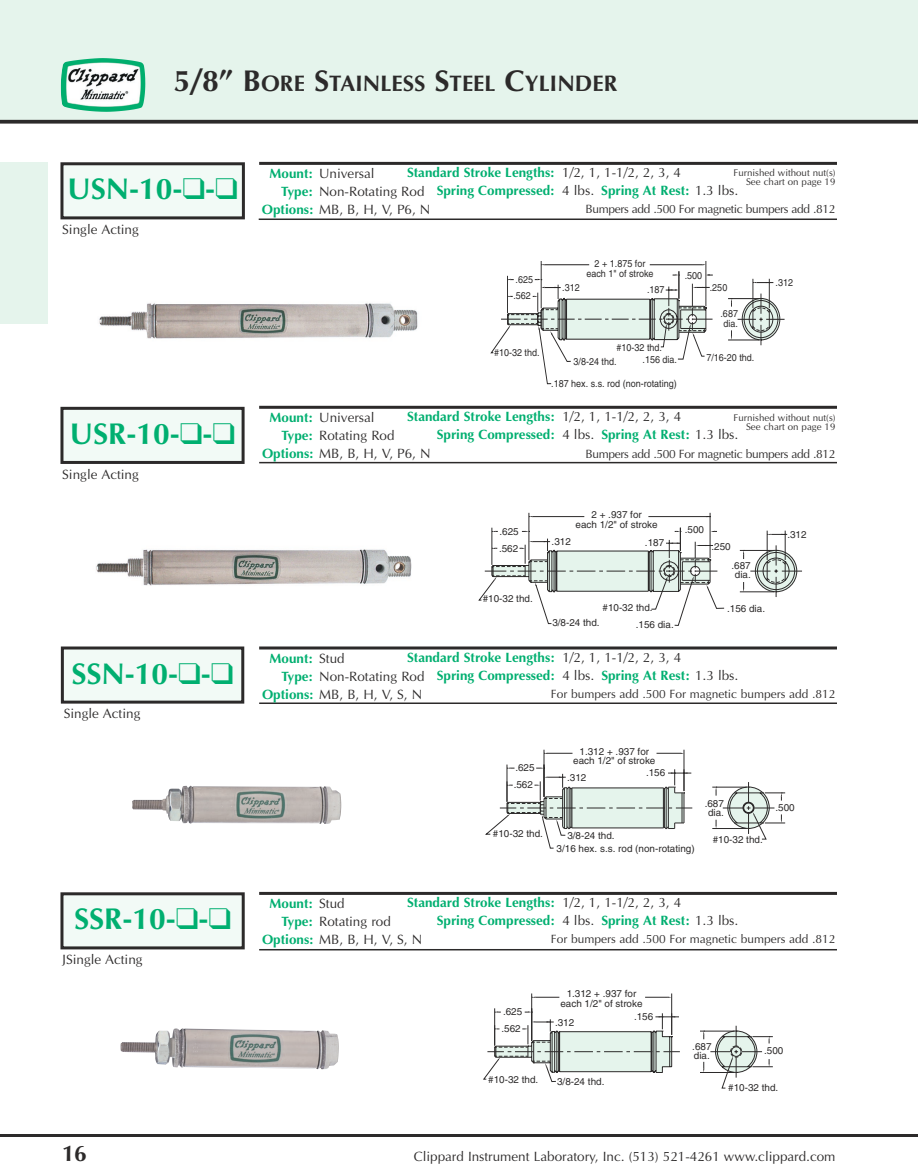
<style>
.page{position:relative;width:918px;height:1173px;background:#fff}
.page>*{position:absolute;margin:0;border:0;box-sizing:border-box;transform-origin:0 0}
.t1{font:700 30px "Optima";color:#00af70}
.t2{font:700 22.5px "Optima";color:#2c2a2a}
.t3{font:700 13.5px/18px "Optima";color:#00af70}
.t4{font:13.5px "Optima";color:#2c2a2a}
.t5{font:12px "Optima";color:#2c2a2a}
.t6{font:12px "Optima";letter-spacing:-.03em;color:#2c2a2a}
.t7{font:9.9px/9.1px "Helvetica";color:#2c2a2a;text-align:center}
.t8{font:9.9px/9.9px "Helvetica";color:#2c2a2a;text-align:center;scale:.91 1}
.t9{font:9.75px/9px "Optima";color:#2c2a2a;text-align:right}
.s1{font-size:30px}
.s2{font-weight:400;color:#2c2a2a}
.s3{font-weight:700;color:#00af70}
</style>
<div class="page">
<div style="left:0;top:0;width:918px;height:121px;background:#e5f4ec"></div>
<svg style="left:0;top:120px;width:918px;height:4px;fill:#2c2a2a"></svg>
<img style="left:61px;top:58px;width:84px;height:54px">
<hr style="left:0;top:1134px;width:918px;height:3px;background:#2c2a2a">
<div style="left:0;top:162px;width:47px;height:162px;background:#e5f4ec"></div>
<div style="left:62px;top:164px;width:181px;height:54px;background:#f2faf6"></div>
<div style="left:60px;top:162px;width:185px;height:57px;border:3px solid #2c2a2a"></div>
<hr style="left:259px;top:162px;width:578px;height:3px;background:#2c2a2a">
<hr style="left:706px;top:261px;width:1px;height:45px;background:#2c2a2a">
<hr style="left:541px;top:261px;width:1px;height:47px;background:#2c2a2a">
<hr style="left:650px;top:264px;width:53px;height:1px;background:#2c2a2a">
<hr style="left:545px;top:264px;width:44px;height:1px;background:#2c2a2a">
<svg style="left:490px;top:271px;width:295px;height:113px"></svg>
<hr style="left:259px;top:219px;width:578px;height:1px;background:#2c2a2a">
<div style="left:62px;top:408px;width:181px;height:54px;background:#f2faf6"></div>
<div style="left:60px;top:407px;width:185px;height:57px;border:3px solid #2c2a2a"></div>
<hr style="left:259px;top:406px;width:578px;height:3px;background:#2c2a2a">
<hr style="left:710px;top:513px;width:1px;height:45px;background:#2c2a2a">
<hr style="left:529px;top:513px;width:1px;height:47px;background:#2c2a2a">
<hr style="left:648px;top:516px;width:63px;height:1px;background:#2c2a2a">
<hr style="left:533px;top:516px;width:51px;height:1px;background:#2c2a2a">
<svg style="left:478px;top:527px;width:324px;height:99px"></svg>
<hr style="left:259px;top:462px;width:578px;height:1px;background:#2c2a2a">
<div style="left:62px;top:648px;width:181px;height:54px;background:#f2faf6"></div>
<div style="left:61px;top:647px;width:183px;height:57px;border:3px solid #2c2a2a"></div>
<svg style="left:259px;top:646px;width:578px;height:4px"></svg>
<hr style="left:684px;top:750px;width:1px;height:41px;background:#2c2a2a">
<hr style="left:544px;top:750px;width:1px;height:47px;background:#2c2a2a">
<svg style="left:657px;top:753px;width:27px;height:1px"></svg>
<svg style="left:544px;top:753px;width:29px;height:1px"></svg>
<hr style="left:507px;top:765px;width:1px;height:37px;background:#2c2a2a">
<hr style="left:712px;top:828px;width:35px;height:1px;background:#2c2a2a">
<hr style="left:712px;top:787px;width:35px;height:1px;background:#2c2a2a">
<svg style="left:715px;top:820px;width:2px;height:8px"></svg>
<svg style="left:715px;top:787px;width:2px;height:9px"></svg>
<svg style="left:723px;top:782px;width:62px;height:58px"></svg>
<svg style="left:485px;top:768px;width:207px;height:81px"></svg>
<hr style="left:259px;top:703px;width:578px;height:1px;background:#2c2a2a">
<div style="left:62px;top:894px;width:181px;height:54px;background:#f2faf6"></div>
<div style="left:60px;top:892px;width:185px;height:57px;border:3px solid #2c2a2a"></div>
<hr style="left:259px;top:892px;width:578px;height:3px;background:#2c2a2a">
<hr style="left:671px;top:993px;width:1px;height:42px;background:#2c2a2a">
<hr style="left:531px;top:993px;width:1px;height:48px;background:#2c2a2a">
<svg style="left:645px;top:997px;width:27px;height:1px"></svg>
<svg style="left:532px;top:997px;width:27px;height:1px"></svg>
<hr style="left:494px;top:1008px;width:1px;height:38px;background:#2c2a2a">
<svg style="left:483px;top:1011px;width:290px;height:78px"></svg>
<hr style="left:259px;top:949px;width:578px;height:1px;background:#2c2a2a">
<img style="left:99px;top:303px;width:319px;height:36px">
<img style="left:96px;top:549px;width:316px;height:37px">
<img style="left:132px;top:786px;width:209px;height:38px">
<img style="left:121px;top:1028px;width:218px;height:41px">
<h2 class="t2" style="left:174px;top:74px;width:445px"><span class="s1">5/8” B</span>ORE <span class="s1">S</span>TAINLESS <span class="s1">S</span>TEEL <span class="s1">C</span>YLINDER</h2>
<h1 class="t1" style="left:67px;top:177px;width:172px">USN-10-❑-❑</h1>
<p class="t4" style="left:62px;top:224px;width:78px">Single Acting</p>
<h1 class="t1" style="left:70px;top:421px;width:167px">USR-10-❑-❑</h1>
<p class="t4" style="left:62px;top:469px;width:78px">Single Acting</p>
<h1 class="t1" style="left:71px;top:661px;width:164px">SSN-10-❑-❑</h1>
<p class="t4" style="left:64px;top:708px;width:78px">Single Acting</p>
<h1 class="t1" style="left:74px;top:907px;width:159px">SSR-10-❑-❑</h1>
<p class="t4" style="left:62px;top:953px;width:82px">JSingle Acting</p>
<p class="t3" style="left:437px;top:165px;width:303px;text-indent:-30px">Standard Stroke Lengths: <span class="s2">1/2, 1, 1-1/2, 2, 3, 4<br></span>Spring Compressed: <span class="s2">4 lbs.</span> Spring At Rest: <span class="s2">1.3 lbs.</span></p>
<p class="t4" style="left:270px;top:168px;width:107px"><span class="s3">Mount:</span> Universal</p>
<p class="t4" style="left:281px;top:186px;width:145px"><span class="s3">Type:</span> Non-Rotating Rod</p>
<p class="t4" style="left:262px;top:204px;width:170px"><span class="s3">Options:</span> MB, B, H, V, P6, N</p>
<p class="t9" style="left:734px;top:169px;width:103px">Furnished without nut(s)<br>See chart on page 19</p>
<p class="t6" style="left:586px;top:204px;width:252px">Bumpers add .500 For magnetic bumpers add .812</p>
<p class="t8" style="left:513px;top:272px;width:23px;line-height:16.5px;text-align:left">.625 .562</p>
<p class="t8" style="left:494px;top:349px;width:52px">#10-32 thd.</p>
<p class="t8" style="left:586px;top:260px;width:75px">2 + 1.875 for each 1" of stroke</p>
<p class="t8" style="left:562px;top:283px;width:21px">.312</p>
<p class="t8" style="left:647px;top:285px;width:21px">.187</p>
<p class="t8" style="left:617px;top:344px;width:52px">#10-32 thd.</p>
<p class="t8" style="left:574px;top:357px;width:49px">3/8-24 thd.</p>
<p class="t8" style="left:643px;top:356px;width:39px">.156 dia.</p>
<p class="t8" style="left:551px;top:380px;width:139px">.187 hex. s.s. rod (non-rotating)</p>
<p class="t8" style="left:685px;top:271px;width:21px">.500</p>
<p class="t8" style="left:710px;top:284px;width:21px">.250</p>
<p class="t8" style="left:720px;top:310px;width:21px">.687 dia.</p>
<p class="t8" style="left:706px;top:353px;width:54px">7/16-20 thd.</p>
<p class="t8" style="left:776px;top:279px;width:21px">.312</p>
<p class="t3" style="left:437px;top:409px;width:303px;text-indent:-30px">Standard Stroke Lengths: <span class="s2">1/2, 1, 1-1/2, 2, 3, 4<br></span>Spring Compressed: <span class="s2">4 lbs.</span> Spring At Rest: <span class="s2">1.3 lbs.</span></p>
<p class="t4" style="left:270px;top:411px;width:107px"><span class="s3">Mount:</span> Universal</p>
<p class="t4" style="left:281px;top:429px;width:115px"><span class="s3">Type:</span> Rotating Rod</p>
<p class="t4" style="left:262px;top:447px;width:170px"><span class="s3">Options:</span> MB, B, H, V, P6, N</p>
<p class="t9" style="left:734px;top:414px;width:103px">Furnished without nut(s)<br>See chart on page 19</p>
<p class="t6" style="left:586px;top:449px;width:252px">Bumpers add .500 For magnetic bumpers add .812</p>
<p class="t7" style="left:576px;top:511px;width:84px;line-height:9.9px">2 + .937 for<br>each 1/2" of stroke</p>
<p class="t7" style="left:499px;top:524px;width:21px;line-height:17px;text-align:left">.625 .562</p>
<p class="t7" style="left:552px;top:537px;width:21px">.312</p>
<p class="t7" style="left:645px;top:539px;width:21px">.187</p>
<p class="t7" style="left:483px;top:595px;width:52px">#10-32 thd.</p>
<p class="t7" style="left:636px;top:601px;width:39px;line-height:16.4px;text-align:left;text-indent:-33px">#10-32 thd. .156 dia.</p>
<p class="t7" style="left:552px;top:619px;width:49px">3/8-24 thd.</p>
<p class="t7" style="left:685px;top:526px;width:21px">.500</p>
<p class="t7" style="left:711px;top:543px;width:21px">.250</p>
<p class="t7" style="left:732px;top:562px;width:21px">.687 dia.</p>
<p class="t7" style="left:727px;top:605px;width:39px">.156 dia.</p>
<p class="t7" style="left:787px;top:531px;width:21px">.312</p>
<p class="t3" style="left:437px;top:650px;width:303px;text-indent:-30px">Standard Stroke Lengths: <span class="s2">1/2, 1, 1-1/2, 2, 3, 4<br></span>Spring Compressed: <span class="s2">4 lbs.</span> Spring At Rest: <span class="s2">1.3 lbs.</span></p>
<p class="t3" style="left:270px;top:650px;width:77px">Mount: <span class="s2">Stud</span></p>
<p class="t4" style="left:281px;top:670px;width:145px"><span class="s3">Type:</span> Non-Rotating Rod</p>
<p class="t4" style="left:262px;top:688px;width:162px"><span class="s3">Options:</span> MB, B, H, V, S, N</p>
<p class="t5" style="left:551px;top:689px;width:286px">For bumpers add .500 For magnetic bumpers add .812</p>
<p class="t7" style="left:573px;top:748px;width:84px">1.312 + .937 for each 1/2" of stroke</p>
<p class="t7" style="left:514px;top:760px;width:22px;line-height:17.1px;text-align:left">.625 .562</p>
<p class="t7" style="left:567px;top:774px;width:21px">.312</p>
<p class="t7" style="left:646px;top:769px;width:21px">.156</p>
<p class="t7" style="left:493px;top:830px;width:52px">#10-32 thd.</p>
<p class="t7" style="left:567px;top:832px;width:49px">3/8-24 thd.</p>
<p class="t7" style="left:557px;top:845px;width:140px">3/16 hex. s.s. rod (non-rotating)</p>
<p class="t7" style="left:705px;top:800px;width:21px">.687 dia.</p>
<p class="t7" style="left:713px;top:836px;width:52px">#10-32 thd.</p>
<p class="t7" style="left:775px;top:804px;width:21px">.500</p>
<p class="t3" style="left:437px;top:895px;width:303px;text-indent:-30px">Standard Stroke Lengths: <span class="s2">1/2, 1, 1-1/2, 2, 3, 4<br></span>Spring Compressed: <span class="s2">4 lbs.</span> Spring At Rest: <span class="s2">1.3 lbs.</span></p>
<p class="t3" style="left:270px;top:895px;width:77px">Mount: <span class="s2">Stud</span></p>
<p class="t4" style="left:281px;top:915px;width:111px"><span class="s3">Type:</span> Rotating rod</p>
<p class="t4" style="left:262px;top:933px;width:162px"><span class="s3">Options:</span> MB, B, H, V, S, N</p>
<p class="t5" style="left:551px;top:934px;width:286px">For bumpers add .500 For magnetic bumpers add .812</p>
<p class="t7" style="left:503px;top:1008px;width:21px">.625</p>
<p class="t7" style="left:501px;top:1025px;width:21px">.562</p>
<p class="t7" style="left:560px;top:989px;width:84px;line-height:9.9px">1.312 + .937 for each 1/2" of stroke</p>
<p class="t7" style="left:634px;top:1013px;width:21px">.156</p>
<p class="t7" style="left:555px;top:1019px;width:21px">.312</p>
<p class="t7" style="left:488px;top:1076px;width:52px">#10-32 thd.</p>
<p class="t7" style="left:557px;top:1078px;width:49px">3/8-24 thd.</p>
<p class="t7" style="left:692px;top:1043px;width:21px;text-align:left">.687 dia.</p>
<p class="t7" style="left:764px;top:1047px;width:21px">.500</p>
<p class="t7" style="left:728px;top:1084px;width:52px">#10-32 thd.</p>
<h2 class="t2" style="left:62px;top:1144px;width:27px">16</h2>
<p class="t4" style="left:414px;top:1151px;width:423px">Clippard Instrument Laboratory, Inc. (513) 521-4261 www.clippard.com</p>
</div>
